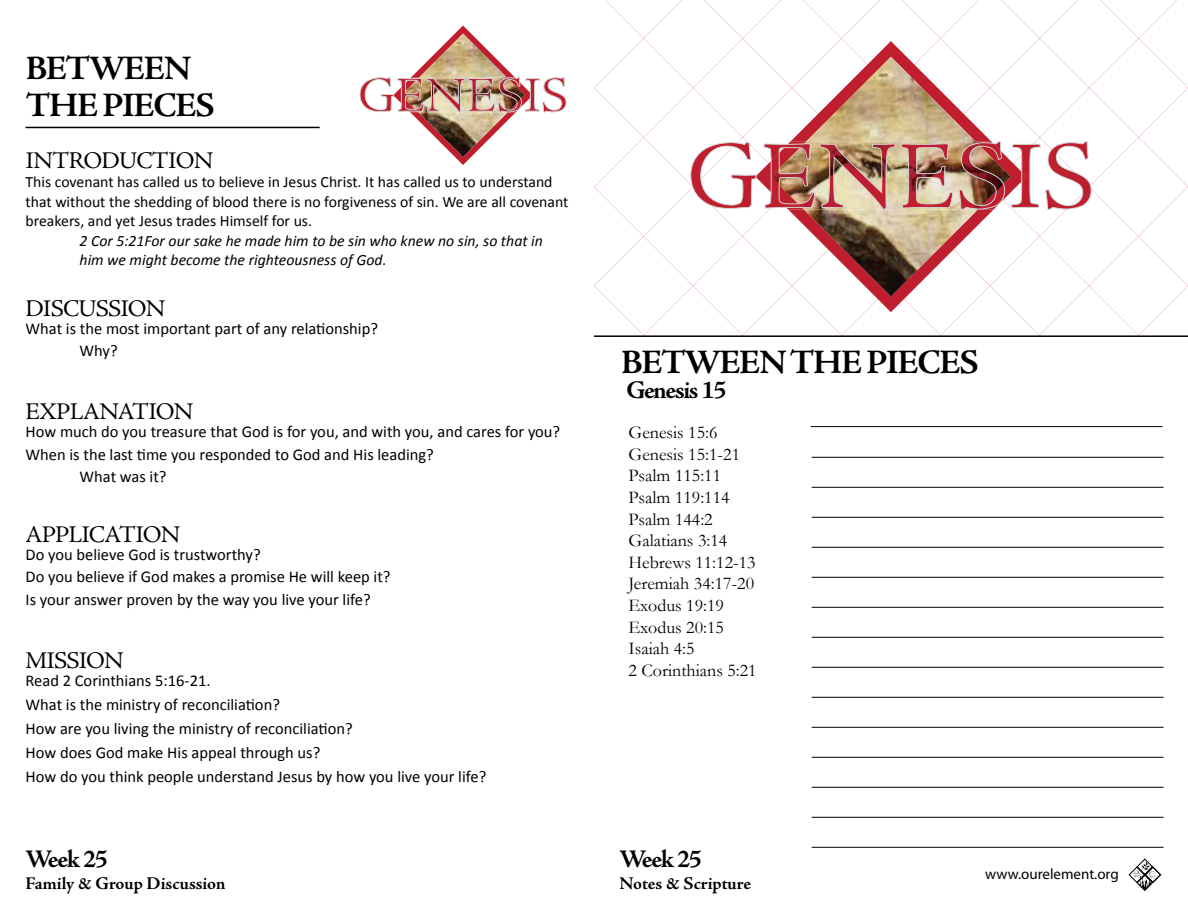
<style>
.page{position:relative;width:1188px;height:918px;background:#fff}
.page>*{position:absolute;margin:0;border:0;box-sizing:border-box;transform-origin:0 0}
.t1{font:97.2px "Adobe Jenson Pro";color:#be1e2d}
.t2{font:49.95px "Adobe Jenson Pro";color:#be1e2d}
.t3{font:700 34.5px/37.5px "Adobe Jenson Pro";letter-spacing:-.035em;color:#000}
.t4{font:700 25.5px "Adobe Jenson Pro";letter-spacing:-.055em;color:#000}
.t5{font:24px "Adobe Jenson Pro";letter-spacing:-.035em;color:#000}
.t6{font:18px/21.6px "Garamond";color:#000}
.t7{font:700 18px "Adobe Jenson Pro";letter-spacing:-.005em;color:#000}
.t8{font:16.5px/24px "Calibri";color:#000}
.t9{font:15.75px/19.5px "Calibri";color:#000}
.t10{font:italic 15.75px/19.5px "Calibri";color:#000}
.t11{font:15px "Myriad Pro";color:#000}
</style>
<div class="page">
<svg style="left:1129px;top:859px;width:32px;height:32px"></svg>
<hr style="left:812px;top:577px;width:352px;height:1px;background:#000">
<hr style="left:812px;top:607px;width:352px;height:1px;background:#000">
<hr style="left:812px;top:637px;width:352px;height:1px;background:#000">
<hr style="left:812px;top:667px;width:352px;height:1px;background:#000">
<hr style="left:812px;top:697px;width:352px;height:1px;background:#000">
<hr style="left:812px;top:727px;width:352px;height:1px;background:#000">
<hr style="left:812px;top:757px;width:352px;height:1px;background:#000">
<hr style="left:812px;top:787px;width:352px;height:1px;background:#000">
<hr style="left:812px;top:817px;width:352px;height:1px;background:#000">
<hr style="left:812px;top:847px;width:352px;height:1px;background:#000">
<hr style="left:812px;top:517px;width:352px;height:1px;background:#000">
<hr style="left:812px;top:547px;width:352px;height:1px;background:#000">
<hr style="left:812px;top:457px;width:352px;height:1px;background:#000">
<hr style="left:812px;top:487px;width:352px;height:1px;background:#000">
<hr style="left:811px;top:426px;width:351px;height:1px;background:#000">
<svg style="left:594px;top:0;width:594px;height:335px"></svg>
<img style="left:360px;top:25px;width:206px;height:140px">
<hr style="left:26px;top:127px;width:294px;height:1px;background:#000">
<hr style="left:594px;top:335px;width:594px;height:2px;background:#000">
<h3 class="t3" style="left:26px;top:50px;width:190px">BETWEEN<br>THE PIECES</h3>
<h2 class="t2" style="left:358px;top:67px;width:69px">GE</h2>
<h2 class="t2" style="left:496px;top:67px;width:74px">SIS</h2>
<h3 class="t5" style="left:26px;top:147px;width:189px">INTRODUCTION</h3>
<p class="t9" style="left:26px;top:172px;width:544px">This covenant has called us to believe in Jesus Christ. It has called us to understand that without the shedding of blood there is no forgiveness of sin. We are all covenant breakers, and yet Jesus trades Himself for us.</p>
<p class="t10" style="left:80px;top:230px;width:465px">2 Cor 5:21For our sake he made him to be sin who knew no sin, so that in him we might become the righteousness of God.</p>
<h3 class="t5" style="left:26px;top:295px;width:141px">DISCUSSION</h3>
<p class="t8" style="left:80px;top:317px;width:300px;line-height:22.5px;text-indent:-54px">What is the most important part of any relationship?<br>Why?</p>
<h3 class="t5" style="left:26px;top:398px;width:170px">EXPLANATION</h3>
<p class="t8" style="left:26px;top:420px;width:536px">How much do you treasure that God is for you, and with you, and cares for you?</p>
<p class="t8" style="left:26px;top:442px;width:410px">When is the last time you responded to God and His leading?</p>
<p class="t8" style="left:80px;top:465px;width:89px">What was it?</p>
<h3 class="t5" style="left:26px;top:521px;width:156px">APPLICATION</h3>
<p class="t8" style="left:26px;top:543px;width:366px;line-height:22.5px">Do you believe God is trustworthy?<br>Do you believe if God makes a promise He will keep it?<br>Is your answer proven by the way you live your life?</p>
<h3 class="t5" style="left:26px;top:647px;width:100px">MISSION</h3>
<p class="t8" style="left:26px;top:668px;width:462px">Read 2 Corinthians 5:16-21.<br>What is the ministry of reconciliation?<br>How are you living the ministry of reconciliation?<br>How does God make His appeal through us?<br>How do you think people understand Jesus by how you live your life?</p>
<h3 class="t4" style="left:26px;top:845px;width:84px">Week 25</h3>
<p class="t7" style="left:26px;top:873px;width:202px">Family &amp; Group Discussion</p>
<h1 class="t1" style="left:687px;top:122px;width:133px">GE</h1>
<h1 class="t1" style="left:955px;top:122px;width:142px">SIS</h1>
<h3 class="t3" style="left:621px;top:344px;width:359px">BETWEEN THE PIECES</h3>
<h3 class="t4" style="left:626px;top:375px;width:102px">Genesis 15</h3>
<p class="t6" style="left:628px;top:422px;width:130px">Genesis 15:6<br>Genesis 15:1-21<br>Psalm 115:11<br>Psalm 119:114<br>Psalm 144:2<br>Galatians 3:14<br>Hebrews 11:12-13<br>Jeremiah 34:17-20<br>Exodus 19:19<br>Exodus 20:15<br>Isaiah 4:5<br>2 Corinthians 5:21</p>
<h3 class="t4" style="left:620px;top:845px;width:84px">Week 25</h3>
<p class="t7" style="left:619px;top:873px;width:133px">Notes &amp; Scripture</p>
<p class="t11" style="left:985px;top:865px;width:135px">www.ourelement.org</p>
</div>
